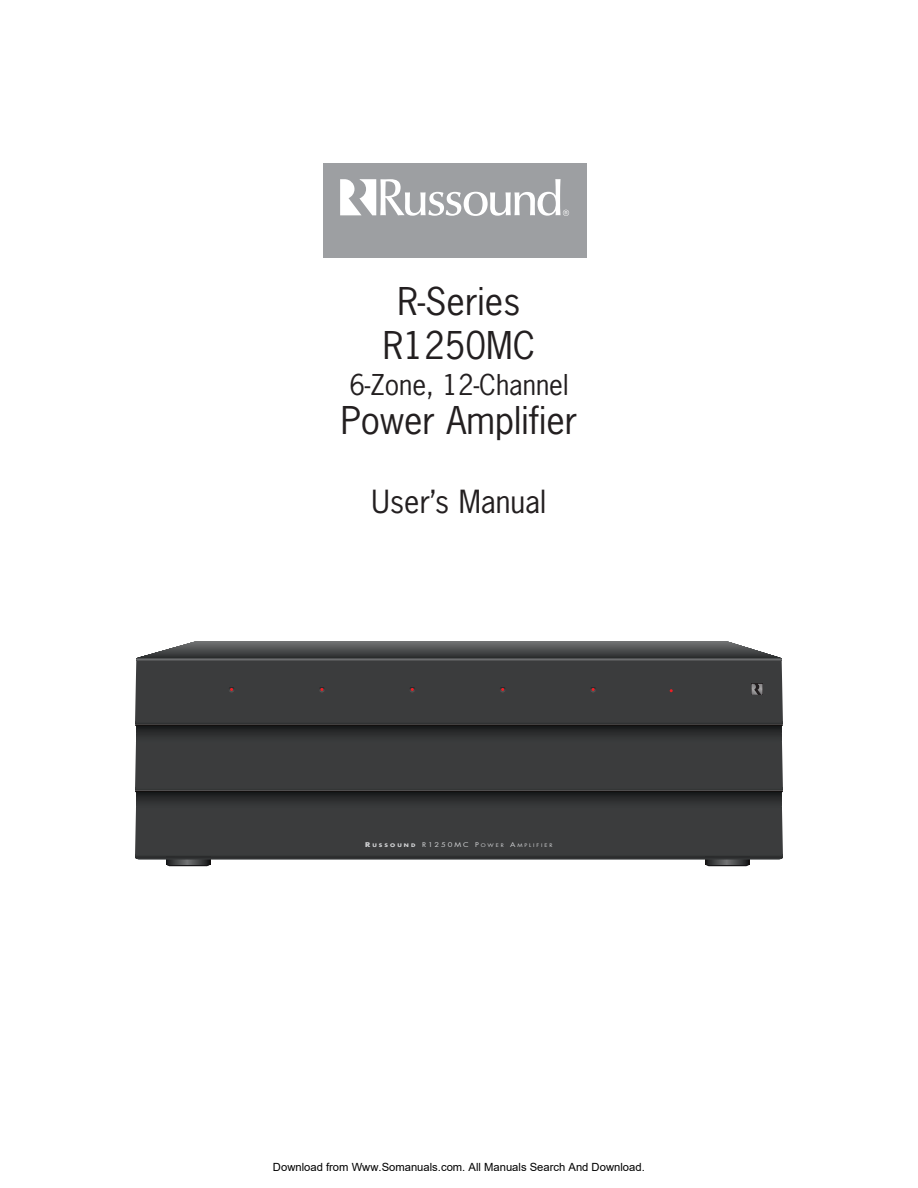
<style>
.page{position:relative;width:918px;height:1188px;background:#fff}
.page>*{position:absolute;margin:0;border:0;box-sizing:border-box;transform-origin:0 0}
.t1{font:36px/43.2px "News Gothic";color:#231f20;text-align:center}
.t2{font:30px "News Gothic";color:#231f20}
.t3{font:27px "News Gothic";color:#231f20}
.t4{font:11.25px "Arial";color:#000}
.t5{font:4.8px "Futura";letter-spacing:.33em;color:#d1d2d4;scale:1.2 1}
.s1{font-weight:700;font-size:6.45px}
.s2{font-weight:700}
.s3{font-size:6.45px}
</style>
<div class="page">
<svg style="left:706px;top:860px;width:43px;height:4px"></svg>
<svg style="left:706px;top:864px;width:43px;height:2px"></svg>
<svg style="left:166px;top:860px;width:44px;height:4px"></svg>
<svg style="left:166px;top:864px;width:44px;height:2px"></svg>
<hr style="left:135px;top:859px;width:648px;height:1px;background:#363838">
<hr style="left:135px;top:858px;width:648px;height:1px;background:#2f3031">
<hr style="left:135px;top:857px;width:648px;height:1px;background:#292a2b">
<hr style="left:136px;top:657px;width:646px;height:1px;background:#292a2b">
<hr style="left:139px;top:656px;width:640px;height:1px;background:#313233">
<hr style="left:139px;top:655px;width:640px;height:1px;background:#353638">
<hr style="left:139px;top:654px;width:640px;height:1px;background:#3b3c3d">
<hr style="left:139px;top:653px;width:640px;height:1px;background:#3f4041">
<hr style="left:139px;top:652px;width:640px;height:1px;background:#434546">
<hr style="left:139px;top:651px;width:640px;height:1px;background:#484a4b">
<hr style="left:139px;top:650px;width:640px;height:1px;background:#4c4e4f">
<hr style="left:139px;top:649px;width:640px;height:1px;background:#505253">
<hr style="left:139px;top:648px;width:640px;height:1px;background:#555758">
<hr style="left:139px;top:647px;width:640px;height:1px;background:#5a5b5c">
<hr style="left:139px;top:646px;width:640px;height:1px;background:#5e5f61">
<hr style="left:139px;top:645px;width:640px;height:1px;background:#636465">
<hr style="left:139px;top:644px;width:640px;height:1px;background:#676869">
<hr style="left:139px;top:643px;width:640px;height:1px;background:#6b6d6e">
<hr style="left:139px;top:642px;width:640px;height:1px;background:#707172">
<hr style="left:139px;top:641px;width:640px;height:1px;background:#717274">
<svg style="left:135px;top:660px;width:648px;height:197px;background:#38393a"></svg>
<div style="left:323px;top:163px;width:264px;height:95px;background:#9d9fa2"></div>
<svg style="left:340px;top:179px;width:229px;height:37px"></svg>
<h1 class="t1" style="left:383px;top:283px;width:154px">R-Series<br>R1250MC</h1>
<h3 class="t3" style="left:349px;top:374px;width:221px">6-Zone, 12-Channel</h3>
<h1 class="t1" style="left:341px;top:402px;width:238px">Power Amplifier</h1>
<h2 class="t2" style="left:372px;top:490px;width:176px">User’s Manual</h2>
<p class="t5" style="left:365px;top:843px;width:158px"><span class="s1">R</span><span class="s2">USSOUND</span> <span class="s3">R1250MC P</span>OWER <span class="s3">A</span>MPLIFIER</p>
<p class="t4" style="left:273px;top:1160px;width:373px">Download from Www.Somanuals.com. All Manuals Search And Download.</p>
</div>
